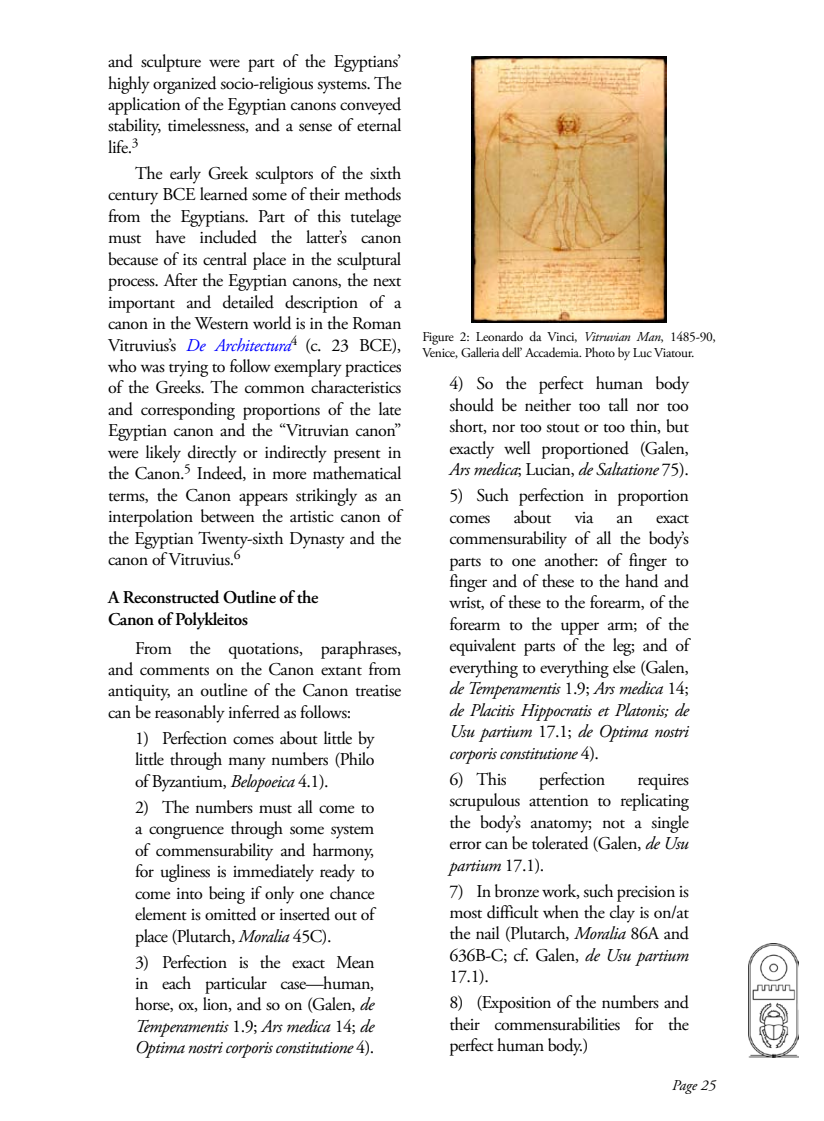
<style>
.page{position:relative;width:824px;height:1121px;background:#fff}
.page>*{position:absolute;margin:0;border:0;box-sizing:border-box;transform-origin:0 0}
.t1{font:18px/21.5px "Adobe Garamond Pro";letter-spacing:-.03em;color:#000;text-align:justify}
.t2{font:600 18px/21.5px "Adobe Garamond Pro";letter-spacing:-.025em;color:#000}
.t3{font:italic 15px "Adobe Garamond Pro";color:#000}
.t4{font:13.5px/16.2px "Adobe Garamond Pro";letter-spacing:-.025em;color:#000}
.s1{font-style:italic;color:#00f}
.s2{font-style:italic}
</style>
<div class="page">
<img style="left:748px;top:943px;width:50px;height:115px">
<img style="left:471px;top:57px;width:195px;height:265px">
<p class="t1" style="left:108px;top:51px;width:295px">and sculpture were part of the Egyptians’ highly organized socio-religious systems. The application of the Egyptian canons conveyed stability, timelessness, and a sense of eternal life.<sup>3</sup></p>
<p class="t1" style="left:108px;top:163px;width:295px;text-indent:27px">The early Greek sculptors of the sixth century BCE learned some of their methods from the Egyptians. Part of this tutelage must have included the latter’s canon because of its central place in the sculptural process. After the Egyptian canons, the next important and detailed description of a canon in the Western world is in the Roman Vitruvius’s <span class="s1">De Architectura</span><sup>4</sup> (c. 23 BCE), who was trying to follow exemplary practices of the Greeks. The common characteristics and corresponding proportions of the late Egyptian canon and the “Vitruvian canon” were likely directly or indirectly present in the Canon.<sup>5</sup> Indeed, in more mathematical terms, the Canon appears strikingly as an interpolation between the artistic canon of the Egyptian Twenty-sixth Dynasty and the canon of Vitruvius.<sup>6</sup></p>
<p class="t2" style="left:108px;top:587px;width:212px">A Reconstructed Outline of the<br>Canon of Polykleitos</p>
<p class="t1" style="left:108px;top:637px;width:295px;text-indent:27px">From the quotations, paraphrases, and comments on the Canon extant from antiquity, an outline of the Canon treatise can be reasonably inferred as follows:</p>
<p class="t1" style="left:135px;top:728px;width:241px">1) Perfection comes about little by little through many numbers (Philo of Byzantium, <span class="s2">Belopoeica</span> 4.1).</p>
<p class="t1" style="left:135px;top:797px;width:241px">2) The numbers must all come to a congruence through some system of commensurability and harmony, for ugliness is immediately ready to come into being if only one chance element is omitted or inserted out of place (Plutarch, <span class="s2">Moralia</span> 45C).</p>
<p class="t1" style="left:135px;top:951px;width:241px">3) Perfection is the exact Mean in each particular case—human, horse, ox, lion, and so on (Galen, <span class="s2">de Temperamentis</span> 1.9; <span class="s2">Ars medica</span> 14; <span class="s2">de Optima nostri corporis constitutione</span> 4).</p>
<p class="t4" style="left:422px;top:329px;width:295px">Figure 2: Leonardo da Vinci, <span class="s2">Vitruvian Man</span>, 1485-90,<br>Venice, Galleria dell’ Accademia. Photo by Luc Viatour.</p>
<p class="t1" style="left:449px;top:373px;width:241px">4) So the perfect human body should be neither too tall nor too short, nor too stout or too thin, but exactly well proportioned (Galen, <span class="s2">Ars medica</span>; Lucian, <span class="s2">de Saltatione</span> 75).</p>
<p class="t1" style="left:449px;top:485px;width:241px">5) Such perfection in proportion comes</p>
<p class="t1" style="left:513px;top:507px;width:39px">about</p>
<p class="t1" style="left:574px;top:507px;width:20px">via</p>
<p class="t1" style="left:616px;top:507px;width:18px">an</p>
<p class="t1" style="left:449px;top:507px;width:241px;text-indent:207px">exact commensurability of all the body’s parts to one another: of finger to finger and of these to the hand and wrist, of these to the forearm, of the forearm to the upper arm; of the equivalent parts of the leg; and of everything to everything else (Galen, <span class="s2">de Temperamentis</span> 1.9; <span class="s2">Ars medica</span> 14; <span class="s2">de Placitis Hippocratis et Platonis; de Usu partium</span> 17.1; <span class="s2">de Optima nostri corporis constitutione</span> 4).</p>
<p class="t1" style="left:449px;top:769px;width:59px">6) This</p>
<p class="t1" style="left:539px;top:769px;width:68px">perfection</p>
<p class="t1" style="left:449px;top:769px;width:241px;text-indent:188px">requires scrupulous attention to replicating the body’s anatomy; not a single error can be tolerated (Galen, <span class="s2">de Usu partium</span> 17.1).</p>
<p class="t1" style="left:449px;top:880px;width:241px">7) In bronze work, such precision is most difficult when the clay is on/at the nail (Plutarch, <span class="s2">Moralia</span> 86A and 636B-C; cf. Galen, <span class="s2">de Usu partium </span>17.1).</p>
<p class="t1" style="left:449px;top:992px;width:241px">8) (Exposition of the numbers and their commensurabilities for the perfect human body.)</p>
<p class="t3" style="left:672px;top:1075px;width:45px">Page 25</p>
</div>
